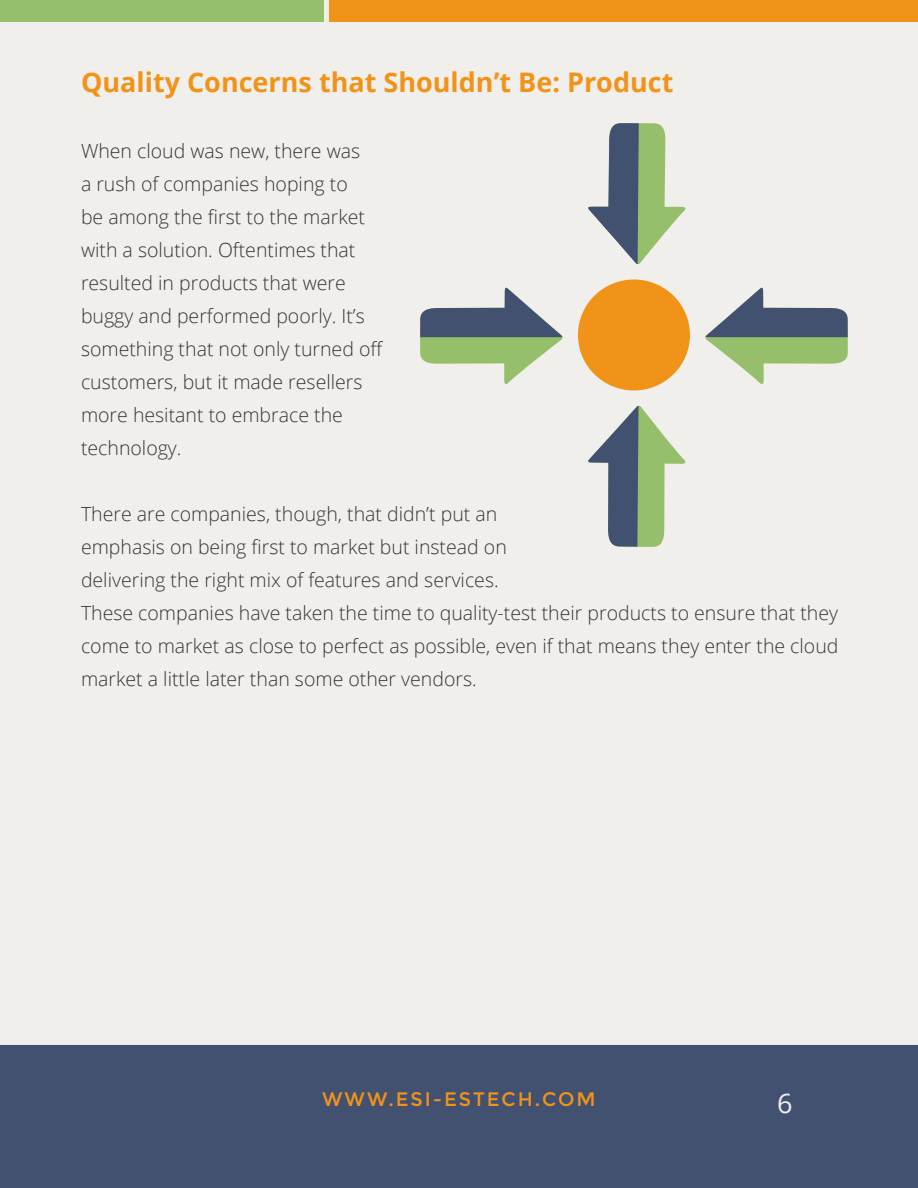
<style>
.page{position:relative;width:918px;height:1188px;background:#f0efeb}
.page>*{position:absolute;margin:0;border:0;box-sizing:border-box;transform-origin:0 0}
.t1{font:700 27px "Open Sans";color:#f29319}
.t2{font:27px "Open Sans";color:#f0efeb}
.t3{font:300 19.5px/33px "Open Sans";color:#36333a}
.t4{font:19.5px "Montserrat";letter-spacing:.1em;color:#f29319}
</style>
<div class="page">
<div style="left:0;top:1045px;width:918px;height:143px;background:#435171"></div>
<div style="left:0;top:0;width:324px;height:22px;background:#96bf6c"></div>
<div style="left:329px;top:0;width:589px;height:22px;background:#f29319"></div>
<div style="left:578px;top:280px;width:112px;height:110px;background:#f29319;border-radius:50%"></div>
<svg style="left:705px;top:287px;width:143px;height:97px"></svg>
<svg style="left:420px;top:287px;width:143px;height:97px"></svg>
<svg style="left:588px;top:123px;width:98px;height:142px"></svg>
<svg style="left:588px;top:405px;width:98px;height:142px"></svg>
<p class="t1" style="left:81px;top:63px;width:594px">Quality Concerns that Shouldn’t Be: Product</p>
<p class="t3" style="left:81px;top:134px;width:304px">When cloud was new, there was<br>a rush of companies hoping to<br>be among the first to the market with a solution. Oftentimes that resulted in products that were buggy and performed poorly. It’s something that not only turned off customers, but it made resellers more hesitant to embrace the technology.</p>
<p class="t3" style="left:81px;top:497px;width:759px">There are companies, though, that didn’t put an<br>emphasis on being first to market but instead on<br>delivering the right mix of features and services.<br>These companies have taken the time to quality-test their products to ensure that they come to market as close to perfect as possible, even if that means they enter the cloud market a little later than some other vendors.</p>
<p class="t4" style="left:322px;top:1088px;width:275px">WWW.ESI-ESTECH.COM</p>
<h1 class="t2" style="left:777px;top:1085px;width:17px">6</h1>
</div>
